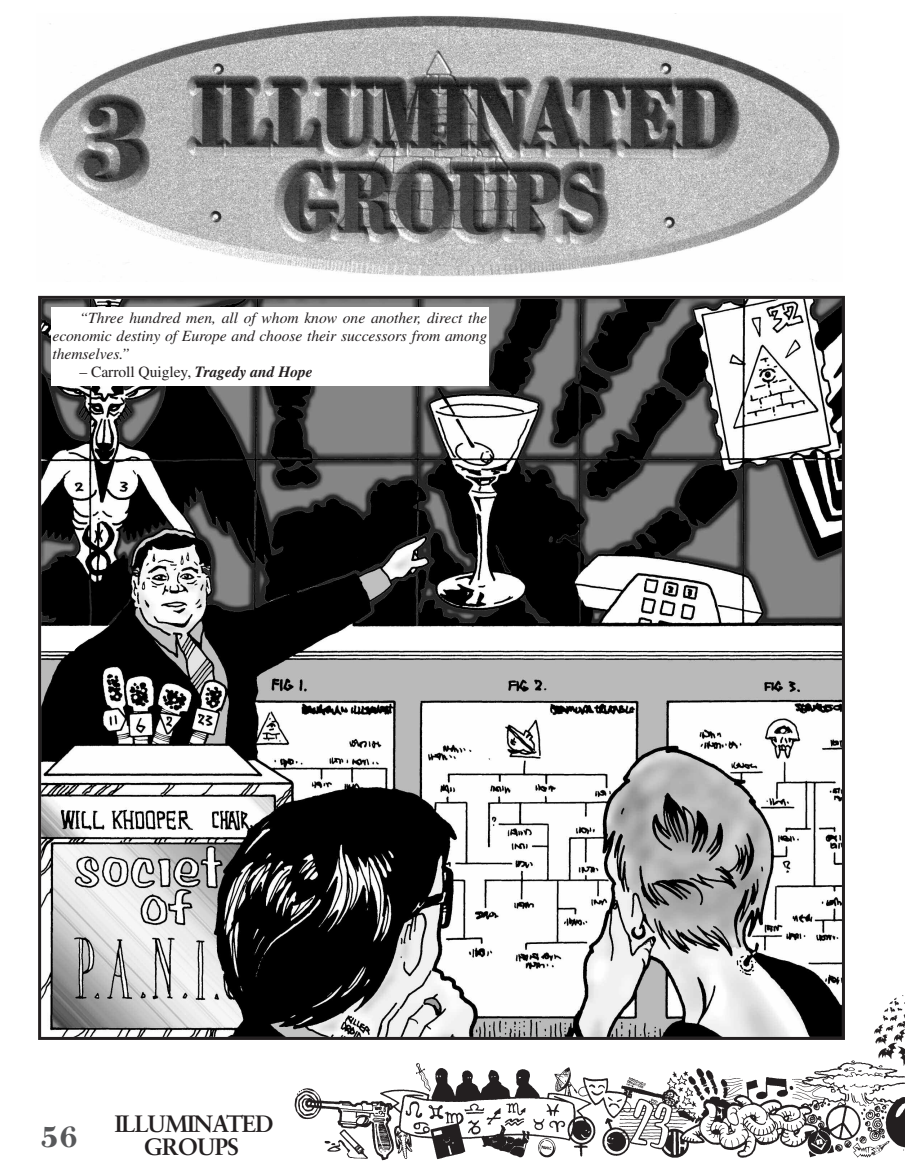
<style>
.page{position:relative;width:905px;height:1175px;background:#fff}
.page>*{position:absolute;margin:0;border:0;box-sizing:border-box;transform-origin:0 0}
.t1{font:700 30px "Bodoni Old Face BE";color:#57585a}
.t2{font:700 23.7px/22.5px "Sabon";letter-spacing:-.055em;color:#231f20;text-align:center}
.t3{font:italic 15.6px/18px "Times";letter-spacing:-.005em;color:#231f20;text-align:justify}
.t4{font:15.6px "Times";letter-spacing:-.005em;color:#231f20}
.s1{font-weight:700;font-style:italic}
</style>
<div class="page">
<img style="left:294px;top:989px;width:610px;height:172px">
<img style="left:42px;top:300px;width:798px;height:736px">
<div style="left:38px;top:296px;width:806px;height:744px;border:3px solid #231f20"></div>
<div style="left:51px;top:307px;width:437px;height:79px;background:#fff"></div>
<img style="left:39px;top:15px;width:801px;height:265px">
<p class="t3" style="left:53px;top:311px;width:436px;text-indent:27px">“Three hundred men, all of whom know one another, direct the economic destiny of Europe and choose their successors from among themselves.”</p>
<p class="t4" style="left:80px;top:367px;width:235px">– Carroll Quigley, <span class="s1">Tragedy and Hope</span></p>
<h1 class="t1" style="left:41px;top:1124px;width:39px">56</h1>
<h2 class="t2" style="left:115px;top:1114px;width:160px">ILLUMINATED<br>GROUPS</h2>
</div>
